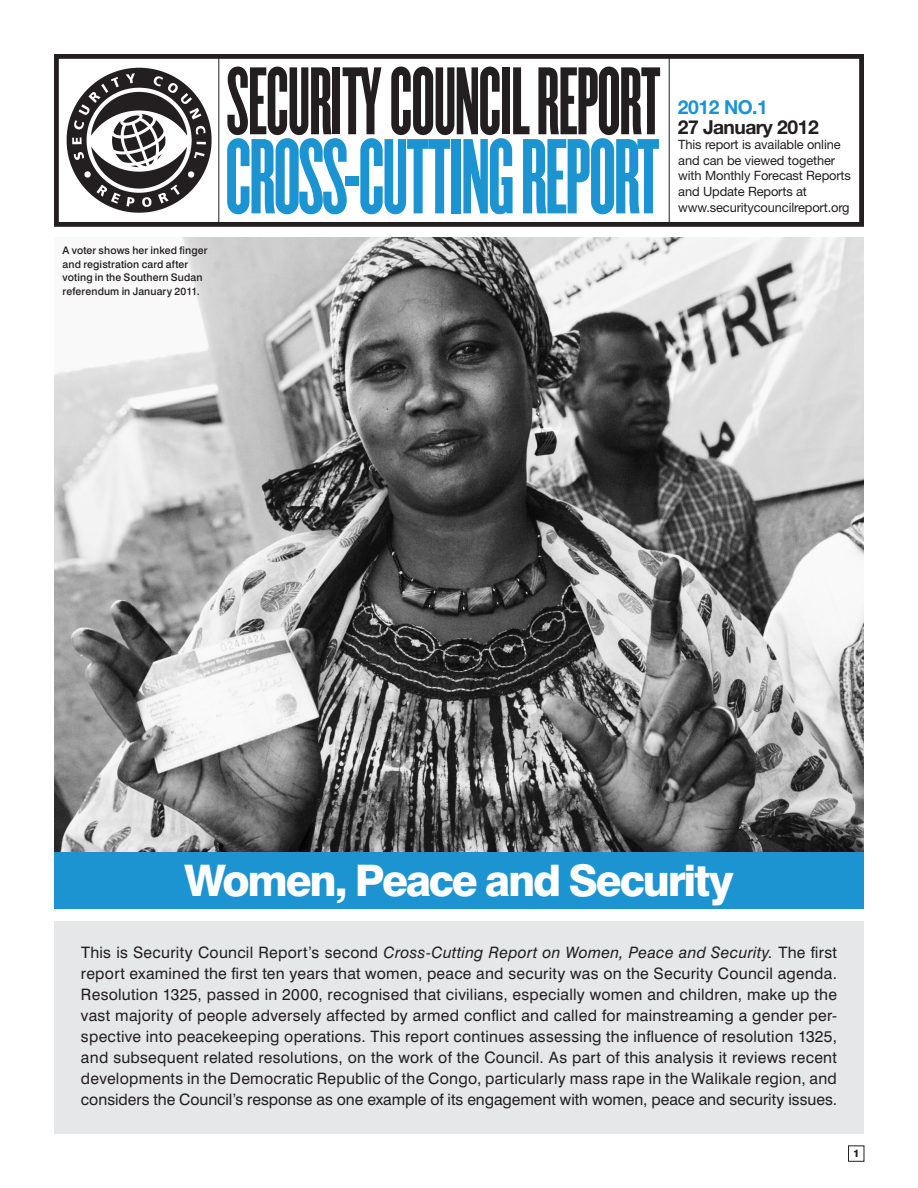
<style>
.page{position:relative;width:918px;height:1188px;background:#fff}
.page>*{position:absolute;margin:0;border:0;box-sizing:border-box;transform-origin:0 0}
.t1{font:92.85px "Champion HTF Bantamweight";letter-spacing:-.02em;color:#1c94d2;scale:1.04 1}
.t2{font:83.55px "Champion HTF Bantamweight";letter-spacing:-.015em;color:#231f20}
.t3{font:800 43.5px "Swiss 721 BT";letter-spacing:-.05em;color:#fff}
.t4{font:700 19.35px "Helvetica Neue";letter-spacing:-.03em;color:#231f20}
.t5{font:700 19.35px "Helvetica Neue";letter-spacing:-.02em;color:#1c94d2}
.t6{font:15.75px/21px "Swiss 721 BT";letter-spacing:-.005em;color:#231f20;text-align:justify}
.t7{font:12.9px/15.8px "Helvetica Neue";letter-spacing:-.01em;color:#231f20}
.t8{font:500 10.5px/13.5px "Swiss 721 BT";letter-spacing:.01em;color:#231f20}
.t9{font:800 10.5px "Swiss 721 BT";color:#231f20}
.s1{font-style:italic}
</style>
<div class="page">
<div style="left:848px;top:1145px;width:16px;height:17px;border:1px solid #231f20"></div>
<img style="left:54px;top:237px;width:810px;height:615px">
<hr style="left:218px;top:57px;width:1px;height:169px;background:#231f20">
<div style="left:54px;top:54px;width:810px;height:173px;border:5px solid #231f20"></div>
<hr style="left:669px;top:58px;width:1px;height:168px;background:#231f20">
<img style="left:67px;top:68px;width:144px;height:144px">
<div style="left:54px;top:921px;width:810px;height:213px;background:#e6e7e9"></div>
<div style="left:54px;top:852px;width:810px;height:57px;background:#1c94d2"></div>
<p class="t8" style="left:63px;top:244px;width:146px">A voter shows her inked finger and registration card after voting in the Southern Sudan referendum in January 2011.</p>
<h2 class="t2" style="left:227px;top:51px;width:436px">SECURITY COUNCIL REPORT</h2>
<h1 class="t1" style="left:225px;top:121px;width:419px">CROSS-CUTTING REPORT</h1>
<p class="t5" style="left:678px;top:96px;width:91px">2012 NO.1</p>
<p class="t4" style="left:678px;top:115px;width:142px">27 January 2012</p>
<p class="t7" style="left:678px;top:136px;width:174px">This report is available online and can be viewed together with Monthly Forecast Reports and Update Reports at www.securitycouncilreport.org</p>
<h3 class="t3" style="left:184px;top:854px;width:551px">Women, Peace and Security</h3>
<p class="t6" style="left:81px;top:942px;width:758px">This is Security Council Report’s second <span class="s1">Cross-Cutting Report on Women, Peace and Security.</span> The first report examined the first ten years that women, peace and security was on the Security Council agenda.<br>Resolution 1325, passed in 2000, recognised that civilians, especially women and children, make up the vast majority of people adversely affected by armed conflict and called for mainstreaming a gender per&shy;spective into peacekeeping operations. This report continues assessing the influence of resolution 1325, and subsequent related resolutions, on the work of the Council. As part of this analysis it reviews recent developments in the Democratic Republic of the Congo, particularly mass rape in the Walikale region, and considers the Council’s response as one example of its engagement with women, peace and security issues.</p>
<p class="t9" style="left:853px;top:1147px;width:8px">1</p>
</div>
